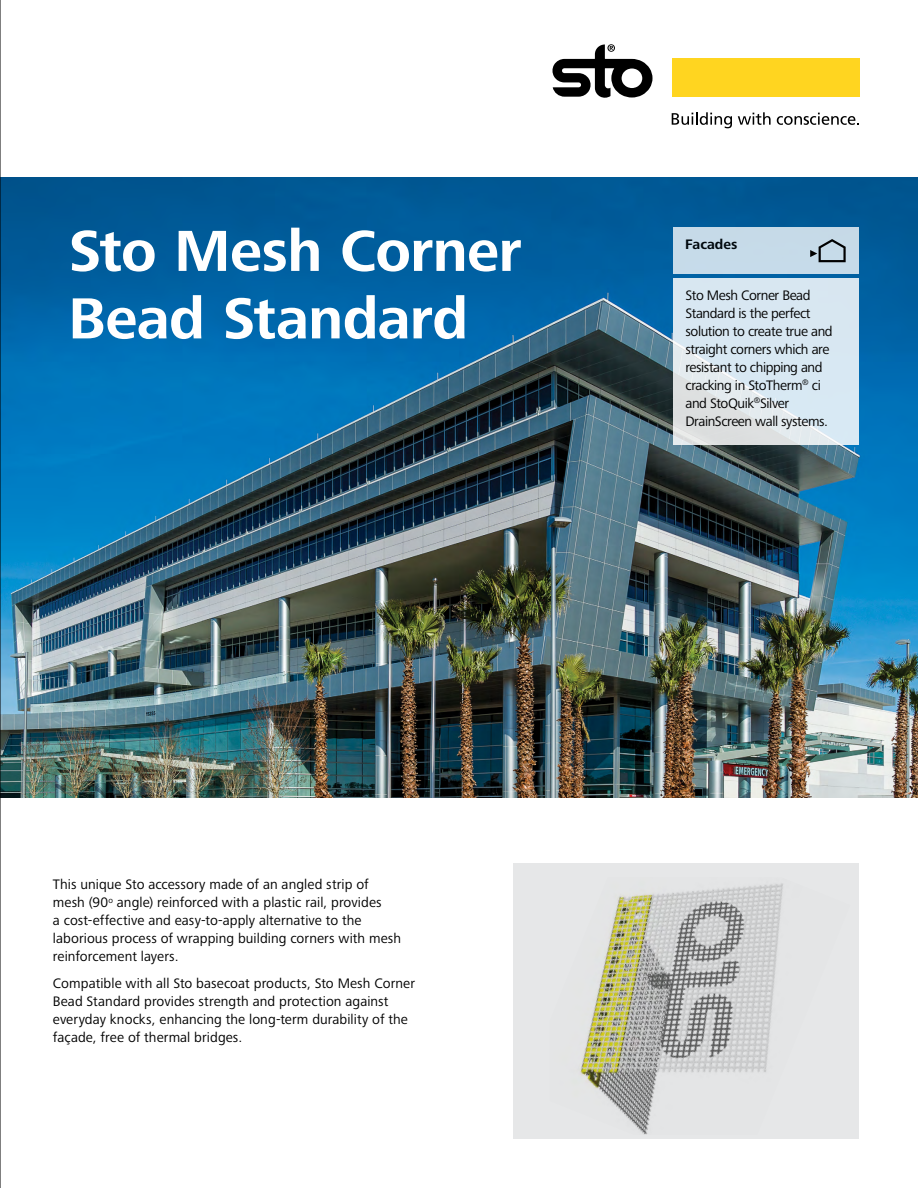
<style>
.page{position:relative;width:918px;height:1188px;background:#fff}
.page>*{position:absolute;margin:0;border:0;box-sizing:border-box;transform-origin:0 0}
.t1{font:700 60px/67.5px "Frutiger Next LTW1 G";letter-spacing:-.01em;color:#fff}
.t2{font:14.25px/18px "Frutiger Next LTW1 G";letter-spacing:.005em;color:#000}
.t3{font:14.25px/18px "Frutiger Next LTW1 G";letter-spacing:-.03em;color:#000}
.t4{font:700 14.25px "Frutiger Next LTW1 G";color:#000}
</style>
<div class="page">
<div style="left:672px;top:59px;width:188px;height:38px;background:#ffd520"></div>
<svg style="left:552px;top:44px;width:101px;height:54px"></svg>
<svg style="left:672px;top:112px;width:60px;height:16px"></svg>
<svg style="left:738px;top:112px;width:33px;height:13px"></svg>
<svg style="left:777px;top:113px;width:82px;height:12px"></svg>
<img style="left:1px;top:177px;width:917px;height:621px">
<div style="left:673px;top:278px;width:185px;height:167px;background:linear-gradient(to bottom,#d6e8f4,#dfe6ea)"></div>
<div style="left:673px;top:227px;width:185px;height:46px;background:#c6dbe9"></div>
<svg style="left:810px;top:239px;width:36px;height:23px"></svg>
<hr style="left:0;top:0;width:1px;height:1188px;background:#000">
<div style="left:513px;top:863px;width:345px;height:276px;background:#e6e7e8"></div>
<img style="left:579px;top:883px;width:204px;height:252px">
<h1 class="t1" style="left:68px;top:219px;width:455px">Sto Mesh Corner<br>Bead Standard</h1>
<p class="t4" style="left:685px;top:236px;width:54px">Facades</p>
<p class="t3" style="left:685px;top:287px;width:149px">Sto Mesh Corner Bead<br>Standard is the perfect solution to create true and straight corners which are resistant to chipping and cracking in StoTherm<sup>®</sup> ci and StoQuik<sup>®</sup>Silver<br>DrainScreen wall systems.</p>
<p class="t2" style="left:53px;top:876px;width:350px">This unique Sto accessory made of an angled strip of mesh (90<sup>o</sup> angle) reinforced with a plastic rail, provides<br>a cost-effective and easy-to-apply alternative to the laborious process of wrapping building corners with mesh reinforcement layers.</p>
<p class="t2" style="left:53px;top:975px;width:364px">Compatible with all Sto basecoat products, Sto Mesh Corner Bead Standard provides strength and protection against everyday knocks, enhancing the long-term durability of the façade, free of thermal bridges.</p>
</div>
